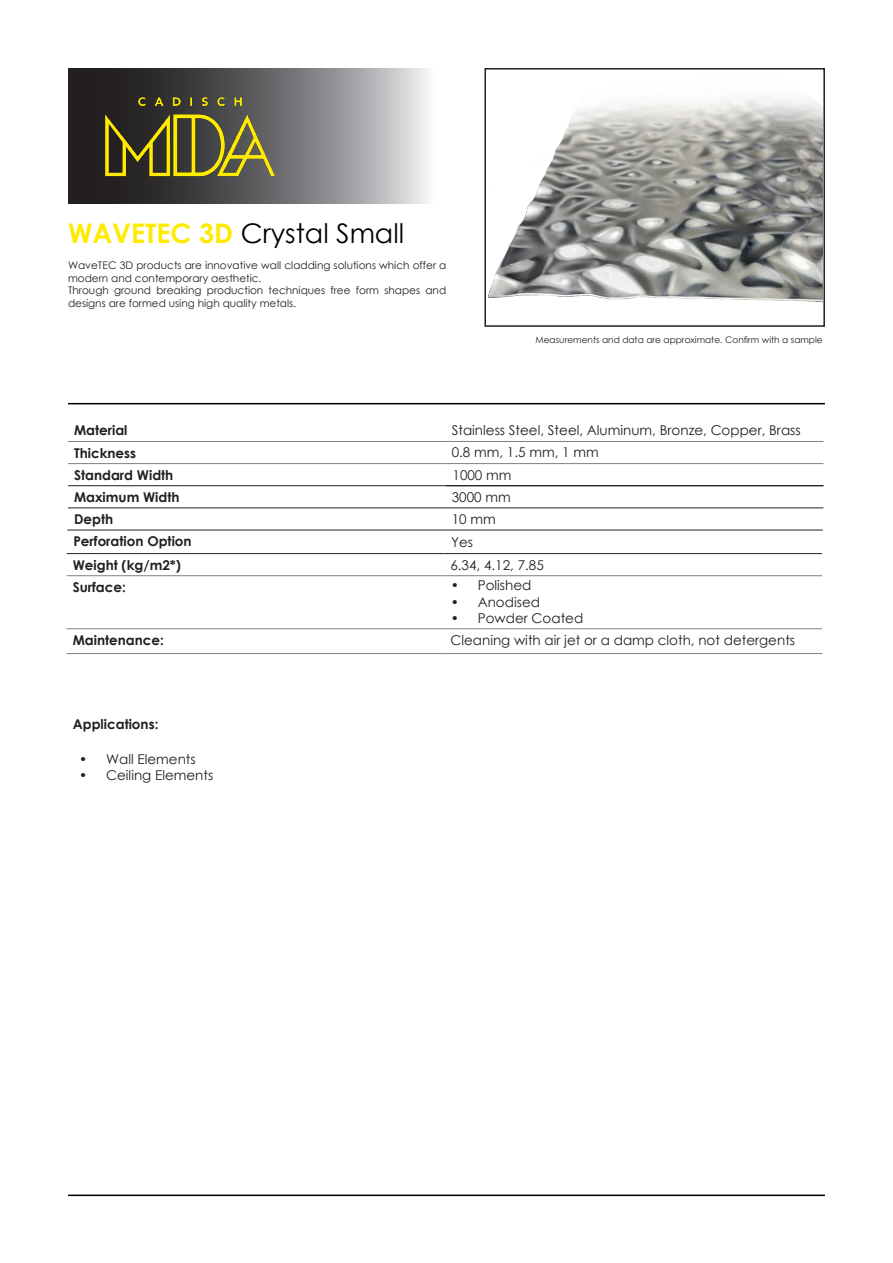
<style>
.page{position:relative;width:893px;height:1263px;background:#fff}
.page>*{position:absolute;margin:0;border:0;box-sizing:border-box;transform-origin:0 0}
.t1{font:27px "Century Gothic";color:#000}
.t2{font:13.5px "Century Gothic";color:#231f20}
.t3{font:700 13.5px "Century Gothic";color:#231f20}
.t4{font:10.5px/12.6px "Century Gothic";color:#231f20}
.t5{font:9px "Century Gothic";color:#231f20}
.s1{font-weight:700;color:#ffea00}
</style>
<div class="page">
<hr style="left:68px;top:1194px;width:757px;height:2px;background:#000">
<hr style="left:68px;top:403px;width:757px;height:1px;background:#000">
<hr style="left:68px;top:508px;width:378px;height:1px;background:#231f20">
<hr style="left:446px;top:508px;width:377px;height:1px;background:#231f20">
<hr style="left:68px;top:485px;width:378px;height:1px;background:#231f20">
<hr style="left:67px;top:553px;width:377px;height:1px;background:#231f20">
<hr style="left:444px;top:553px;width:378px;height:1px;background:#231f20">
<hr style="left:68px;top:463px;width:378px;height:1px;background:#808082">
<hr style="left:446px;top:463px;width:377px;height:1px;background:#808082">
<hr style="left:68px;top:441px;width:378px;height:1px;background:#808082">
<hr style="left:446px;top:441px;width:377px;height:1px;background:#808082">
<hr style="left:67px;top:575px;width:377px;height:1px;background:#808082">
<hr style="left:444px;top:575px;width:378px;height:1px;background:#808082">
<hr style="left:67px;top:628px;width:377px;height:1px;background:#808082">
<hr style="left:444px;top:628px;width:378px;height:1px;background:#808082">
<hr style="left:67px;top:653px;width:377px;height:1px;background:#808082">
<hr style="left:444px;top:653px;width:378px;height:1px;background:#808082">
<svg style="left:68px;top:68px;width:360px;height:135px"></svg>
<img style="left:104px;top:68px;width:172px;height:135px">
<div style="left:484px;top:68px;width:341px;height:259px;border:2px solid #231f20"></div>
<hr style="left:446px;top:485px;width:377px;height:1px;background:#231f20">
<hr style="left:67px;top:530px;width:378px;height:1px;background:#231f20">
<hr style="left:445px;top:530px;width:378px;height:1px;background:#231f20">
<img style="left:486px;top:71px;width:336px;height:334px">
<p class="t1" style="left:68px;top:214px;width:338px"><span class="s1">WAVETEC 3D</span> Crystal Small</p>
<p class="t4" style="left:68px;top:259px;width:380px">WaveTEC 3D products are innovative wall cladding solutions which offer a modern and contemporary aesthetic.<br>Through ground breaking production techniques free form shapes and designs are formed using high quality metals.</p>
<p class="t5" style="left:535px;top:333px;width:289px">Measurements and data are approximate. Confirm with a sample</p>
<p class="t3" style="left:74px;top:420px;width:55px">Material</p>
<p class="t2" style="left:452px;top:421px;width:350px">Stainless Steel, Steel, Aluminum, Bronze, Copper, Brass</p>
<p class="t3" style="left:74px;top:442px;width:64px">Thickness</p>
<p class="t2" style="left:452px;top:443px;width:149px">0.8 mm, 1.5 mm, 1 mm</p>
<p class="t3" style="left:74px;top:465px;width:101px">Standard Width</p>
<p class="t2" style="left:452px;top:465px;width:61px">1000 mm</p>
<p class="t3" style="left:74px;top:487px;width:107px">Maximum Width</p>
<p class="t2" style="left:452px;top:488px;width:61px">3000 mm</p>
<p class="t3" style="left:74px;top:509px;width:41px">Depth</p>
<p class="t2" style="left:452px;top:510px;width:46px">10 mm</p>
<p class="t3" style="left:73px;top:555px;width:110px">Weight (kg/m2*)</p>
<p class="t2" style="left:450px;top:555px;width:95px">6.34, 4.12, 7.85</p>
<p class="t3" style="left:73px;top:577px;width:55px">Surface:</p>
<p class="t2" style="left:451px;top:576px;width:82px">• Polished</p>
<p class="t2" style="left:451px;top:592px;width:91px">• Anodised</p>
<p class="t2" style="left:451px;top:609px;width:134px">• Powder Coated</p>
<p class="t3" style="left:73px;top:630px;width:93px">Maintenance:</p>
<p class="t2" style="left:450px;top:630px;width:346px">Cleaning with air jet or a damp cloth, not detergents</p>
<p class="t3" style="left:73px;top:531px;width:120px">Perforation Option</p>
<p class="t2" style="left:451px;top:533px;width:24px">Yes</p>
<p class="t3" style="left:73px;top:714px;width:87px">Applications:</p>
<p class="t2" style="left:79px;top:750px;width:118px">• Wall Elements</p>
<p class="t2" style="left:79px;top:766px;width:136px">• Ceiling Elements</p>
</div>
